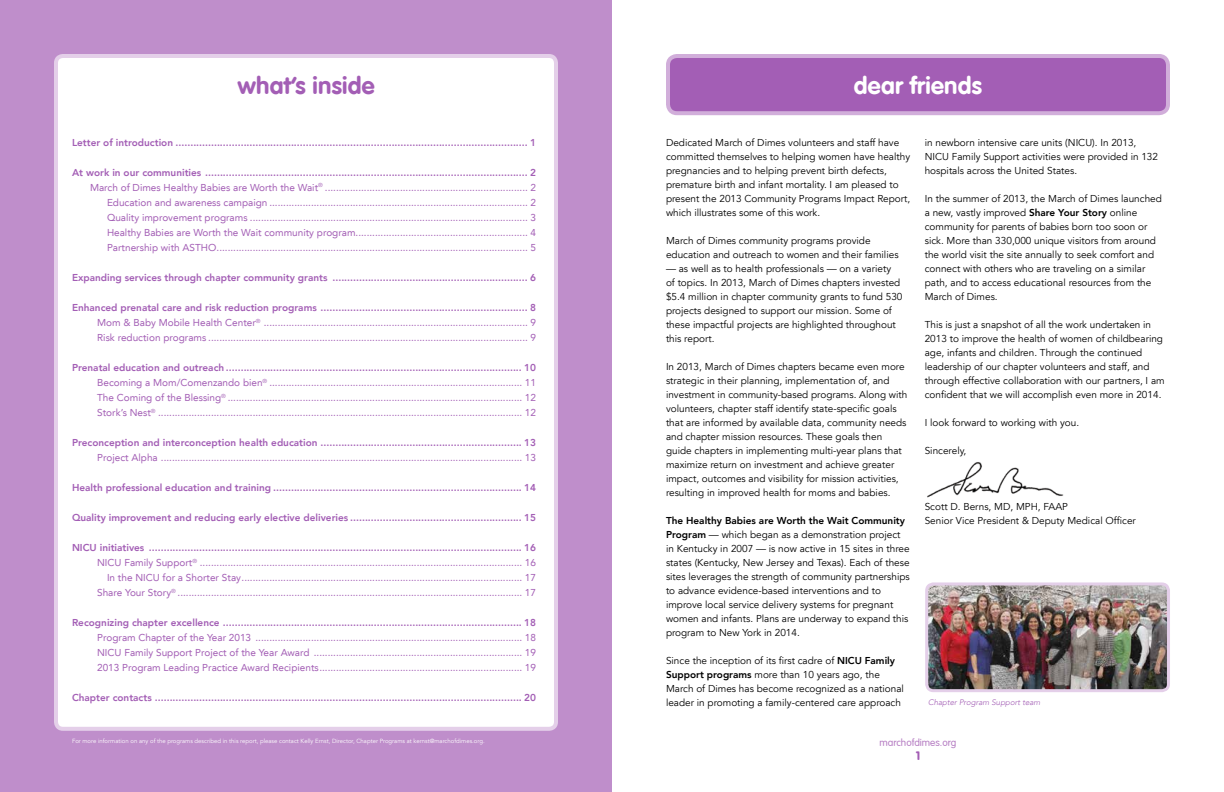
<style>
.page{position:relative;width:1224px;height:792px;background:#fff}
.page>*{position:absolute;margin:0;border:0;box-sizing:border-box;transform-origin:0 0}
.t1{font:700 24px "VAG Rounded LT";letter-spacing:.01em;color:#a35eb5}
.t2{font:700 24px "VAG Rounded LT";letter-spacing:.01em;color:#fff}
.t3{font:900 12px "VAG Rounded LT";color:#a35eb5}
.t4{font:10px/15px "Avenir LT";color:#a35eb5;text-align:justify}
.t5{font:10px/14px "Avenir LT";color:#000}
.t6{font:800 10px "Avenir LT";color:#a35eb5}
.t7{font:300 10px "VAG Rounded LT";color:#b67ec3}
.t8{font:italic 300 8px "Avenir LT";color:#a35eb5}
.t9{font:6px "Avenir LT";color:#fff}
.s1{font-weight:800}
</style>
<div class="page">
<div style="left:0;top:0;width:612px;height:792px;background:#bf8ecb"></div>
<div style="left:56px;top:56px;width:500px;height:673px;background:#fff;border-radius:7px"></div>
<div style="left:54px;top:54px;width:504px;height:677px;border:4px solid #e4cfe9;border-radius:7px"></div>
<div style="left:668px;top:56px;width:500px;height:57px;background:#a35eb5;border-radius:9px"></div>
<div style="left:666px;top:54px;width:504px;height:61px;border:4px solid #d1aeda;border-radius:9px"></div>
<img style="left:927px;top:462px;width:137px;height:35px">
<img style="left:929px;top:586px;width:237px;height:102px">
<div style="left:925px;top:582px;width:245px;height:110px;border:3px solid #e4cfe9;border-radius:7px"></div>
<h1 class="t1" style="left:237px;top:71px;width:139px">what’s inside</h1>
<h1 class="t2" style="left:854px;top:71px;width:130px">dear friends</h1>
<p class="t6" style="left:72px;top:136px;width:465px">Letter of introduction ....................................................................................................................... 1</p>
<p class="t4" style="left:72px;top:165px;width:466px;text-align:right"><span class="s1">At work in our communities ............................................................................................................. 2<br></span>March of Dimes Healthy Babies are Worth the Wait<sup>®</sup> ......................................................................... 2<br>Education and awareness campaign ............................................................................................. 2<br>Quality improvement programs .................................................................................................... 3<br>Healthy Babies are Worth the Wait community program.............................................................. 4<br>Partnership with ASTHO................................................................................................................ 5</p>
<p class="t6" style="left:72px;top:271px;width:465px">Expanding services through chapter community grants .................................................................. 6</p>
<p class="t4" style="left:97px;top:300px;width:440px;text-indent:-25px"><span class="s1">Enhanced prenatal care and risk reduction programs ...................................................................... 8<br></span>Mom &amp; Baby Mobile Health Center<sup>®</sup> ............................................................................................... 9<br>Risk reduction programs ................................................................................................................... 9</p>
<p class="t4" style="left:97px;top:360px;width:440px;text-indent:-25px"><span class="s1">Prenatal education and outreach .................................................................................................... 10<br></span>Becoming a Mom/Comenzando bien<sup>®</sup> ........................................................................................... 11<br>The Coming of the Blessing<sup>®</sup> .......................................................................................................... 12<br>Stork’s Nest<sup>®</sup> ................................................................................................................................... 12</p>
<p class="t6" style="left:72px;top:436px;width:465px">Preconception and interconception health education .................................................................... 13</p>
<p class="t4" style="left:97px;top:450px;width:440px">Project Alpha .................................................................................................................................. 13</p>
<p class="t6" style="left:72px;top:481px;width:465px">Health professional education and training .................................................................................... 14</p>
<p class="t6" style="left:72px;top:511px;width:465px">Quality improvement and reducing early elective deliveries .......................................................... 15</p>
<p class="t4" style="left:72px;top:540px;width:466px;text-align:right"><span class="s1">NICU initiatives .............................................................................................................................. 16<br></span>NICU Family Support<sup>®</sup> .................................................................................................................... 16<br>In the NICU for a Shorter Stay..................................................................................................... 17<br>Share Your Story<sup>®</sup> ............................................................................................................................ 17</p>
<p class="t6" style="left:72px;top:616px;width:465px">Recognizing chapter excellence ..................................................................................................... 18</p>
<p class="t4" style="left:97px;top:630px;width:440px">Program Chapter of the Year 2013 ................................................................................................ 18<br>NICU Family Support Project of the Year Award ........................................................................... 19<br>2013 Program Leading Practice Award Recipients......................................................................... 19</p>
<p class="t6" style="left:72px;top:692px;width:465px">Chapter contacts ............................................................................................................................ 20</p>
<p class="t5" style="left:666px;top:136px;width:246px">Dedicated March of Dimes volunteers and staff have committed themselves to helping women have healthy pregnancies and to helping prevent birth defects, premature birth and infant mortality. I am pleased to present the 2013 Community Programs Impact Report, which illustrates some of this work.</p>
<p class="t5" style="left:666px;top:234px;width:234px">March of Dimes community programs provide education and outreach to women and their families</p>
<p class="t5" style="left:666px;top:262px;width:238px">— as well as to health professionals — on a variety of topics. In 2013, March of Dimes chapters invested $5.4 million in chapter community grants to fund 530 projects designed to support our mission. Some of these impactful projects are highlighted throughout this report.</p>
<p class="t5" style="left:666px;top:360px;width:243px">In 2013, March of Dimes chapters became even more strategic in their planning, implementation of, and investment in community-based programs. Along with volunteers, chapter staff identify state-specific goals that are informed by available data, community needs and chapter mission resources. These goals then guide chapters in implementing multi-year plans that maximize return on investment and achieve greater impact, outcomes and visibility for mission activities, resulting in improved health for moms and babies.</p>
<p class="t5" style="left:666px;top:514px;width:245px"><span class="s1">The Healthy Babies are Worth the Wait Community Program</span> — which began as a demonstration project in Kentucky in 2007 — is now active in 15 sites in three states (Kentucky, New Jersey and Texas). Each of these sites leverages the strength of community partnerships to advance evidence-based interventions and to improve local service delivery systems for pregnant women and infants. Plans are underway to expand this program to New York in 2014.</p>
<p class="t5" style="left:666px;top:654px;width:240px">Since the inception of its first cadre of <span class="s1">NICU Family Support programs</span> more than 10 years ago, the March of Dimes has become recognized as a national leader in promoting a family-centered care approach</p>
<p class="t5" style="left:925px;top:136px;width:235px">in newborn intensive care units (NICU). In 2013,<br>NICU Family Support activities were provided in 132 hospitals across the United States.</p>
<p class="t5" style="left:925px;top:192px;width:239px">In the summer of 2013, the March of Dimes launched a new, vastly improved <span class="s1">Share Your Story</span> online community for parents of babies born too soon or sick. More than 330,000 unique visitors from around the world visit the site annually to seek comfort and connect with others who are traveling on a similar path, and to access educational resources from the March of Dimes.</p>
<p class="t5" style="left:925px;top:318px;width:241px">This is just a snapshot of all the work undertaken in 2013 to improve the health of women of childbearing age, infants and children. Through the continued leadership of our chapter volunteers and staff, and through effective collaboration with our partners, I am confident that we will accomplish even more in 2014.</p>
<p class="t5" style="left:925px;top:416px;width:156px">I look forward to working with you.</p>
<p class="t5" style="left:925px;top:444px;width:43px">Sincerely,</p>
<p class="t5" style="left:925px;top:500px;width:213px">Scott D. Berns, MD, MPH, FAAP<br>Senior Vice President &amp; Deputy Medical Officer</p>
<p class="t8" style="left:928px;top:698px;width:114px">Chapter Program Support team</p>
<p class="t9" style="left:72px;top:737px;width:414px">For more information on any of the programs described in this report, please contact Kelly Ernst, Director, Chapter Programs at kernst@marchofdimes.org.</p>
<p class="t7" style="left:879px;top:737px;width:79px">marchofdimes.org</p>
<p class="t3" style="left:916px;top:749px;width:5px">1</p>
</div>
